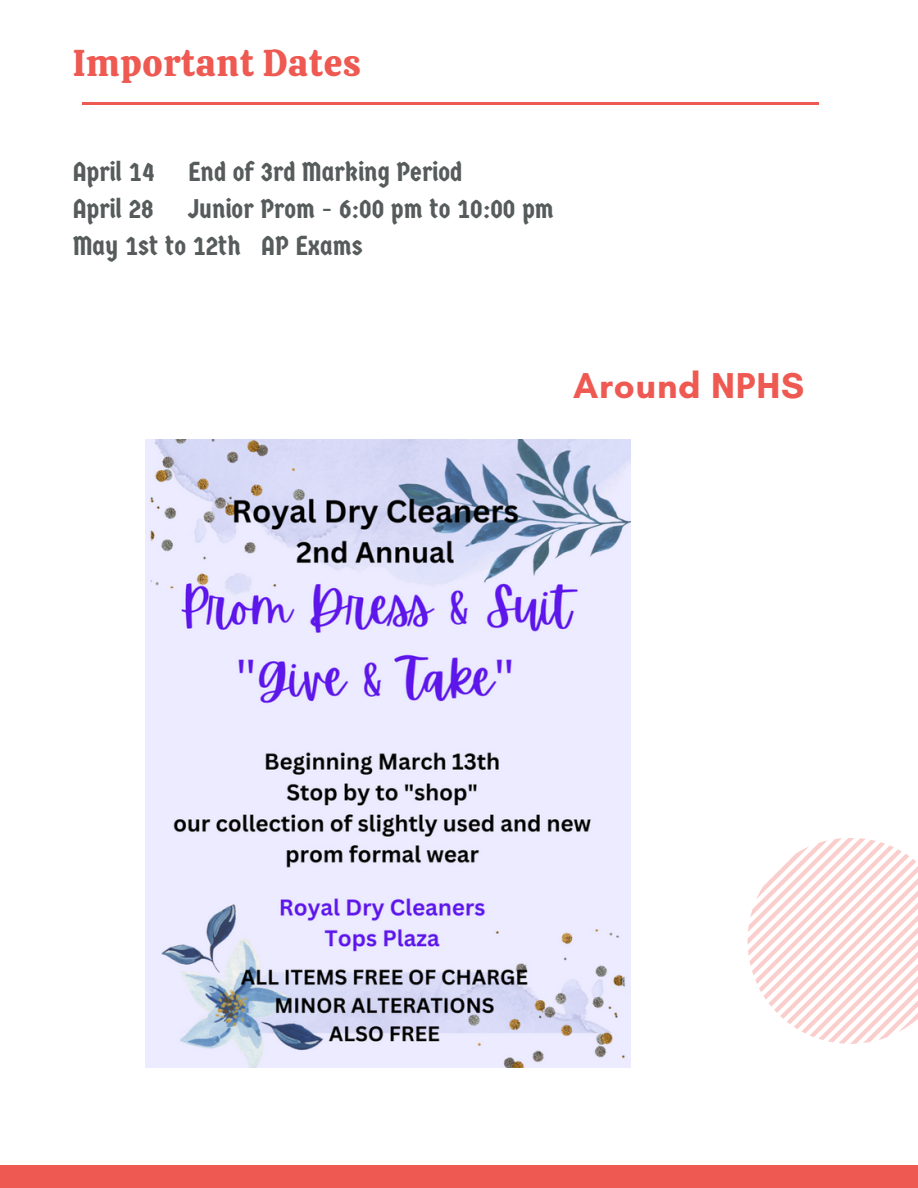
<style>
.page{position:relative;width:918px;height:1188px;background:#fff}
.page>*{position:absolute;margin:0;border:0;box-sizing:border-box;transform-origin:0 0}
.t1{font:37.2px "Calistoga";letter-spacing:.02em;color:#ee5952}
.t2{font:700 36.6px "Glacial Indifference";letter-spacing:.02em;color:#ee5952}
.t3{font:27px/37.2px "Germania One";color:#565b5b}
</style>
<div class="page">
<div style="left:0;top:1165px;width:918px;height:23px;background:#ee5952"></div>
<hr style="left:82px;top:103px;width:737px;height:2px;background:#ee5952">
<svg style="left:748px;top:838px;width:170px;height:206px"></svg>
<img style="left:145px;top:439px;width:485px;height:628px">
<h1 class="t1" style="left:73px;top:39px;width:290px">Important Dates</h1>
<p class="t3" style="left:73px;top:153px;width:483px">April 14 End of 3rd Marking Period<br>April 28 Junior Prom - 6:00 pm to 10:00 pm<br>May 1st to 12th AP Exams</p>
<h2 class="t2" style="left:573px;top:364px;width:232px">Around NPHS</h2>
</div>
